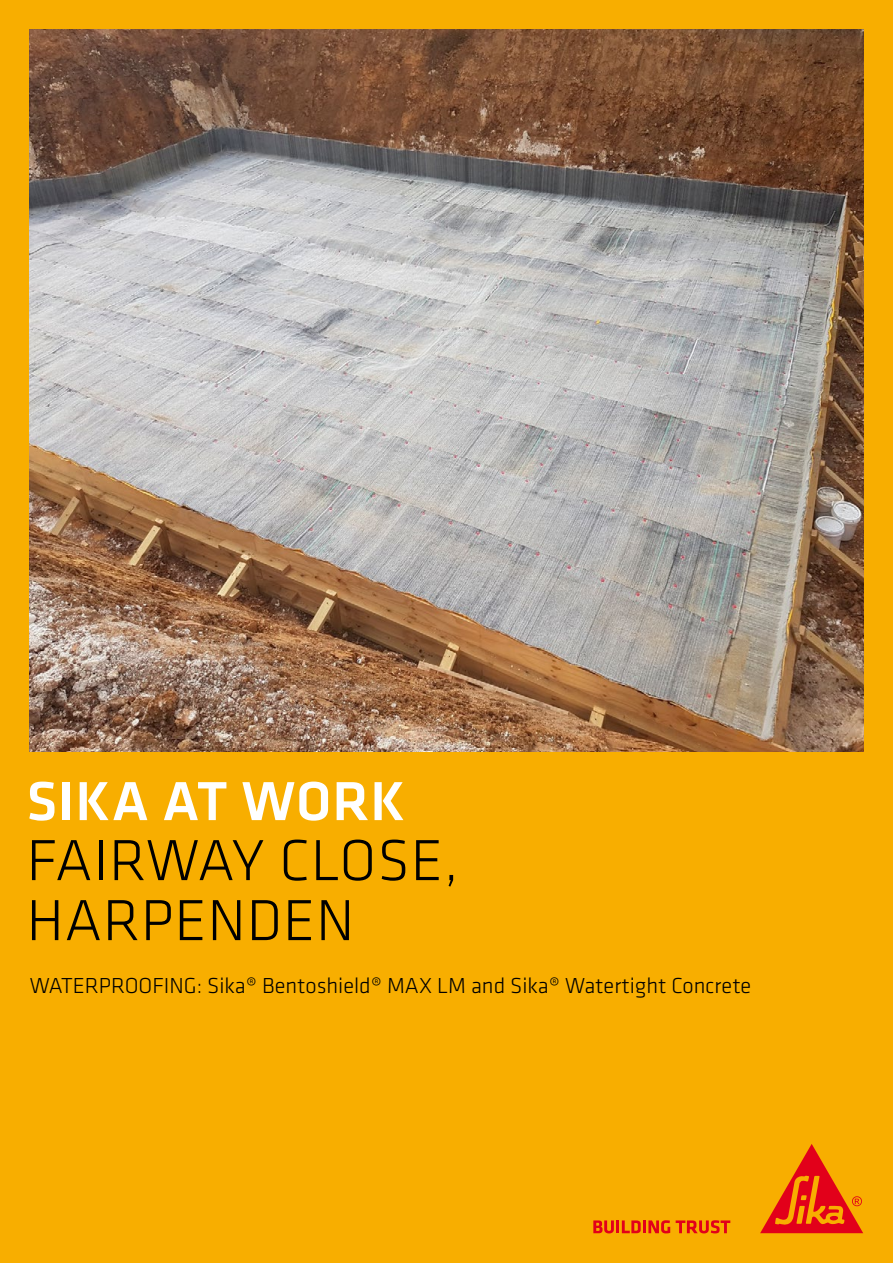
<style>
.page{position:relative;width:893px;height:1263px;background:#f8ae00}
.page>*{position:absolute;margin:0;border:0;box-sizing:border-box;transform-origin:0 0}
.t1{font:300 60px/60px "Klavika";letter-spacing:.015em;color:#000}
.t2{font:500 57px "Klavika";letter-spacing:.015em;color:#fff}
.t3{font:300 22.5px "Klavika";color:#000}
</style>
<div class="page">
<svg style="left:593px;top:1220px;width:77px;height:13px"></svg>
<svg style="left:676px;top:1220px;width:54px;height:13px"></svg>
<svg style="left:760px;top:1144px;width:103px;height:89px"></svg>
<img style="left:30px;top:30px;width:833px;height:722px">
<h2 class="t2" style="left:27px;top:763px;width:380px">SIKA AT WORK</h2>
<h1 class="t1" style="left:27px;top:830px;width:433px">FAIRWAY CLOSE,<br>HARPENDEN</h1>
<p class="t3" style="left:30px;top:972px;width:723px">WATERPROOFING: Sika® Bentoshield® MAX LM and Sika® Watertight Concrete</p>
</div>
